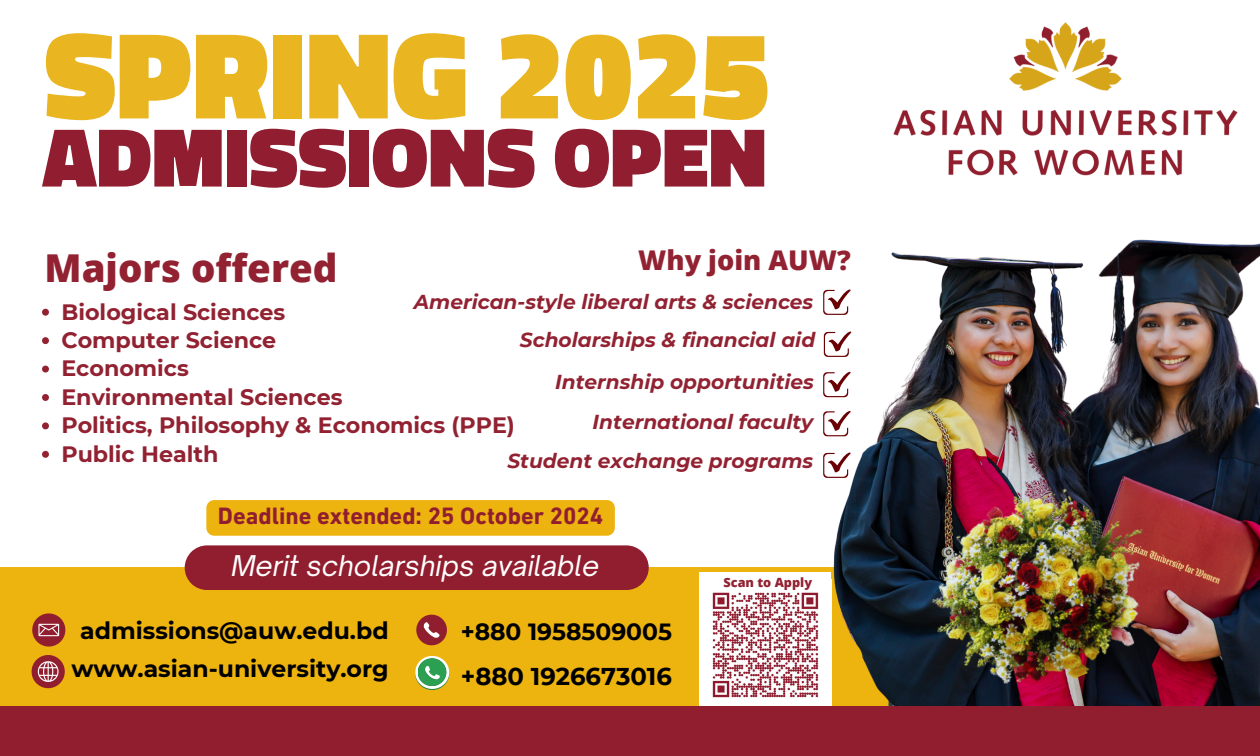
<style>
.page{position:relative;width:1260px;height:756px;background:#fff}
.page>*{position:absolute;margin:0;border:0;box-sizing:border-box;transform-origin:0 0}
.t1{font:900 124.95px "Titillium Web";color:#e9b521}
.t2{font:900 84.7px "Titillium Web";color:#911e30}
.t3{font:800 38.5px "Open Sans";color:#922232}
.t4{font:italic 27.3px "Open Sauce One";color:#fff}
.t5{font:800 27.3px "Open Sans";color:#922232}
.t6{font:700 24.15px "DIN Next LT Pro";color:#911e30}
.t7{font:700 24.15px "Montserrat";color:#000}
.t8{font:700 23.45px "Montserrat";color:#000}
.t9{font:700 22.4px "Montserrat";color:#922232}
.t10{font:italic 700 20.3px "Montserrat";color:#922232}
.t11{font:800 12.6px "Open Sans";color:#922232}
</style>
<div class="page">
<div style="left:0;top:567px;width:1260px;height:181px;background:#edb30e"></div>
<img style="left:831px;top:239px;width:429px;height:467px">
<img style="left:893px;top:22px;width:345px;height:154px">
<img style="left:700px;top:590px;width:131px;height:116px">
<div style="left:700px;top:572px;width:131px;height:18px;background:#fff"></div>
<div style="left:0;top:706px;width:1260px;height:50px;background:#901e2f"></div>
<img style="left:902px;top:456px;width:285px;height:250px">
<svg style="left:32px;top:613px;width:33px;height:34px"></svg>
<svg style="left:32px;top:655px;width:33px;height:33px"></svg>
<svg style="left:416px;top:615px;width:31px;height:30px"></svg>
<svg style="left:415px;top:657px;width:34px;height:33px"></svg>
<svg style="left:415px;top:656px;width:34px;height:33px"></svg>
<svg style="left:418px;top:658px;width:28px;height:28px"></svg>
<div style="left:418px;top:659px;width:28px;height:27px;background:#2ba053;border-radius:50%"></div>
<svg style="left:425px;top:666px;width:15px;height:14px"></svg>
<div style="left:185px;top:545px;width:464px;height:45px;background:#901e2f"></div>
<svg style="left:823px;top:290px;width:28px;height:25px"></svg>
<svg style="left:823px;top:453px;width:28px;height:25px"></svg>
<svg style="left:824px;top:332px;width:28px;height:25px"></svg>
<svg style="left:823px;top:372px;width:28px;height:25px"></svg>
<svg style="left:823px;top:411px;width:28px;height:25px"></svg>
<div style="left:206px;top:500px;width:409px;height:36px;background:#edb30e;border-radius:8px"></div>
<svg style="left:42px;top:309px;width:7px;height:7px"></svg>
<svg style="left:42px;top:337px;width:7px;height:7px"></svg>
<svg style="left:42px;top:366px;width:7px;height:7px"></svg>
<svg style="left:42px;top:394px;width:7px;height:7px"></svg>
<svg style="left:42px;top:422px;width:7px;height:7px"></svg>
<svg style="left:42px;top:451px;width:7px;height:7px"></svg>
<p class="t1" style="left:44px;top:-23px;width:727px">SPRING 2025</p>
<p class="t2" style="left:42px;top:91px;width:726px">ADMISSIONS OPEN</p>
<p class="t3" style="left:45px;top:241px;width:295px">Majors offered</p>
<h3 class="t5" style="left:638px;top:241px;width:214px">Why join AUW?</h3>
<p class="t10" style="left:414px;top:289px;width:401px">American-style liberal arts &amp; sciences</p>
<p class="t9" style="left:61px;top:298px;width:225px">Biological Sciences</p>
<p class="t9" style="left:61px;top:326px;width:216px">Computer Science</p>
<p class="t9" style="left:61px;top:355px;width:129px">Economics</p>
<p class="t9" style="left:61px;top:383px;width:283px">Environmental Sciences</p>
<p class="t9" style="left:61px;top:412px;width:455px">Politics, Philosophy &amp; Economics (PPE)</p>
<p class="t9" style="left:61px;top:440px;width:159px">Public Health</p>
<p class="t10" style="left:520px;top:327px;width:297px">Scholarships &amp; financial aid</p>
<p class="t10" style="left:555px;top:369px;width:260px">Internship opportunities</p>
<p class="t10" style="left:593px;top:410px;width:222px">International faculty</p>
<p class="t10" style="left:507px;top:449px;width:307px">Student exchange programs</p>
<p class="t6" style="left:218px;top:506px;width:387px">Deadline extended: 25 October 2024</p>
<p class="t4" style="left:231px;top:549px;width:370px">Merit scholarships available</p>
<h6 class="t8" style="left:80px;top:617px;width:310px">admissions@auw.edu.bd</h6>
<h5 class="t8" style="left:461px;top:617px;width:213px">+880 1958509005</h5>
<p class="t7" style="left:461px;top:662px;width:212px">+880 1926673016</p>
<p class="t8" style="left:71px;top:654px;width:319px">www.asian-university.org</p>
<h2 class="t11" style="left:724px;top:573px;width:90px">Scan to Apply</h2>
</div>
